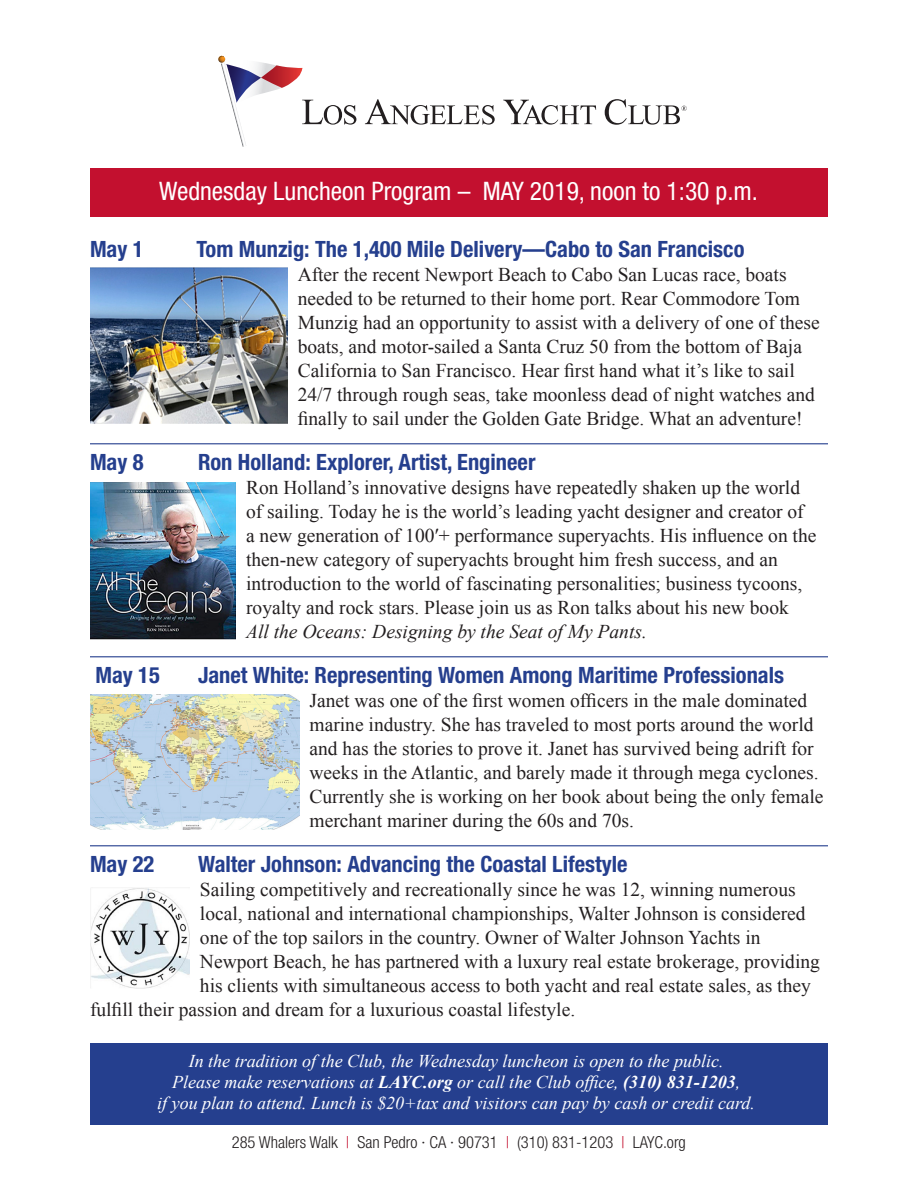
<style>
.page{position:relative;width:918px;height:1188px;background:#fff}
.page>*{position:absolute;margin:0;border:0;box-sizing:border-box;transform-origin:0 0}
.t1{font:condensed 25.5px "Helvetica Neue";color:#fff}
.Date_Event{font:700 condensed 22.5px "Helvetica Neue";color:#253f8e}
.Date_Event__no_rule{font:700 condensed 22.5px "Helvetica Neue";color:#253f8e}
.Main_Text{font:19.5px/24px "Times New Roman";color:#231f20}
.Main_Text-2{font:italic 18px/21px "Times New Roman";color:#fff;text-align:center}
.Address_line{font:300 condensed 16.5px "Helvetica Neue";color:#231f20}
.s1{font-style:italic}
.s2{font-weight:700}
.s3{color:#c3102f}
</style>
<div class="page">
<hr style="left:90px;top:443px;width:738px;height:1px;background:#253f8e">
<hr style="left:90px;top:656px;width:738px;height:1px;background:#253f8e">
<hr style="left:90px;top:845px;width:738px;height:1px;background:#253f8e">
<div style="left:90px;top:168px;width:738px;height:49px;background:#c3102f"></div>
<svg style="left:365px;top:99px;width:130px;height:26px"></svg>
<svg style="left:503px;top:100px;width:93px;height:25px"></svg>
<svg style="left:218px;top:56px;width:138px;height:91px"></svg>
<svg style="left:605px;top:99px;width:82px;height:26px"></svg>
<div style="left:90px;top:1043px;width:738px;height:82px;background:#253f8e"></div>
<img style="left:90px;top:483px;width:146px;height:157px">
<img style="left:90px;top:695px;width:209px;height:135px">
<img style="left:90px;top:888px;width:99px;height:100px">
<img style="left:90px;top:267px;width:197px;height:157px">
<p class="t1" style="left:159px;top:176px;width:600px">Wednesday Luncheon Program – MAY 2019, noon to 1:30 p.m.</p>
<p class="Date_Event__no_rule" style="left:90px;top:235px;width:55px">May 1</p>
<p class="Date_Event__no_rule" style="left:196px;top:235px;width:550px">Tom Munzig: The 1,400 Mile Delivery—Cabo to San Francisco</p>
<p class="Main_Text" style="left:298px;top:262px;width:524px">After the recent Newport Beach to Cabo San Lucas race, boats needed to be returned to their home port. Rear Commodore Tom Munzig had an opportunity to assist with a delivery of one of these boats, and motor-sailed a Santa Cruz 50 from the bottom of Baja California to San Francisco. Hear first hand what it’s like to sail 24/7 through rough seas, take moonless dead of night watches and finally to sail under the Golden Gate Bridge. What an adventure!</p>
<p class="Date_Event" style="left:90px;top:448px;width:55px">May 8</p>
<p class="Date_Event" style="left:198px;top:448px;width:339px">Ron Holland: Explorer, Artist, Engineer</p>
<p class="Main_Text" style="left:246px;top:475px;width:572px">Ron Holland’s innovative designs have repeatedly shaken up the world of sailing. Today he is the world’s leading yacht designer and creator of a new generation of 100ʹ+ performance superyachts. His influence on the then-new category of superyachts brought him fresh success, and an introduction to the world of fascinating personalities; business tycoons, royalty and rock stars. Please join us as Ron talks about his new book<br><span class="s1">All the Oceans: Designing by the Seat of My Pants.</span></p>
<p class="Date_Event" style="left:95px;top:661px;width:66px">May 15</p>
<p class="Date_Event" style="left:198px;top:661px;width:588px">Janet White: Representing Women Among Maritime Professionals</p>
<p class="Main_Text" style="left:310px;top:688px;width:515px">Janet was one of the first women officers in the male dominated marine industry. She has traveled to most ports around the world and has the stories to prove it. Janet has survived being adrift for weeks in the Atlantic, and barely made it through mega cyclones.<br>Currently she is working on her book about being the only female merchant mariner during the 60s and 70s.</p>
<p class="Date_Event" style="left:90px;top:850px;width:66px">May 22</p>
<p class="Date_Event" style="left:198px;top:850px;width:431px">Walter Johnson: Advancing the Coastal Lifestyle</p>
<p class="Main_Text" style="left:200px;top:877px;width:597px">Sailing competitively and recreationally since he was 12, winning numerous</p>
<p class="Main_Text" style="left:200px;top:901px;width:607px">local, national and international championships, Walter Johnson is considered</p>
<p class="Main_Text" style="left:200px;top:925px;width:562px">one of the top sailors in the country. Owner of Walter Johnson Yachts in</p>
<p class="Main_Text" style="left:200px;top:949px;width:622px">Newport Beach, he has partnered with a luxury real estate brokerage, providing</p>
<p class="Main_Text" style="left:200px;top:973px;width:612px">his clients with simultaneous access to both yacht and real estate sales, as they</p>
<p class="Main_Text" style="left:90px;top:997px;width:487px">fulfill their passion and dream for a luxurious coastal lifestyle.</p>
<p class="Main_Text-2" style="left:157px;top:1050px;width:599px">In the tradition of the Club, the Wednesday luncheon is open to the public.<br>Please make reservations at <span class="s2">LAYC.org</span> or call the Club office, <span class="s2">(310) 831-1203</span>,<br>if you plan to attend. Lunch is $20+tax and visitors can pay by cash or credit card.</p>
<p class="Address_line" style="left:232px;top:1133px;width:456px">285 Whalers Walk <span class="s3">|</span> San Pedro ∙ CA ∙ 90731 <span class="s3">|</span> (310) 831-1203 <span class="s3">|</span> LAYC.org</p>
</div>
